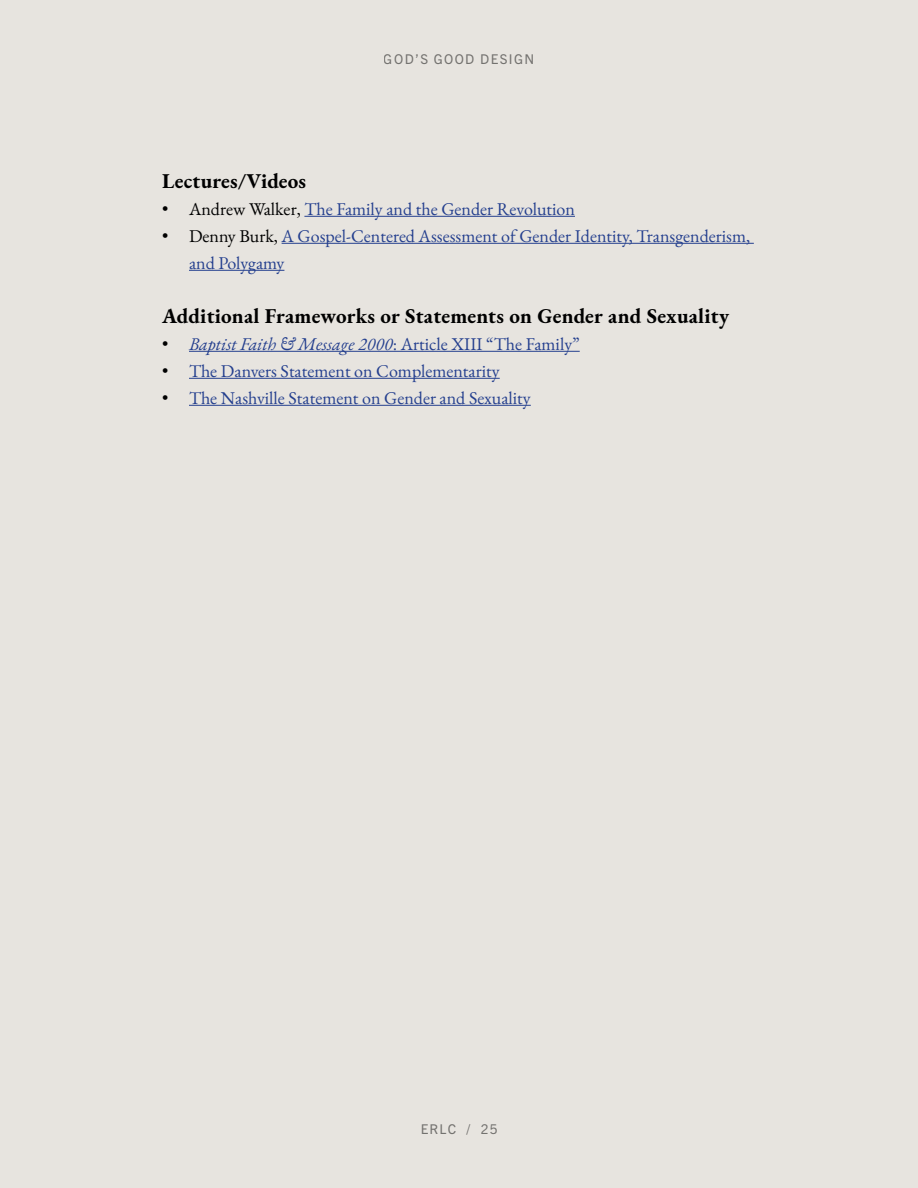
<style>
.page{position:relative;width:918px;height:1188px;background:#e7e4df}
.page>*{position:absolute;margin:0;border:0;box-sizing:border-box;transform-origin:0 0}
.t1{font:700 21px "EB Garamond";letter-spacing:.01em;color:#000}
.t2{font:18px/27px "EB Garamond";color:#243f8e}
.t3{font:italic 18px "EB Garamond";color:#243f8e}
.t4{font:13.5px "Trade Gothic Next LT Pro";letter-spacing:.1em;color:#000}
.s1{color:#000}
.s2{font-style:normal;color:#000}
.s3{font-style:normal}
</style>
<div class="page">
<hr style="left:304px;top:216px;width:271px;height:1px;background:#243f8e">
<hr style="left:282px;top:243px;width:472px;height:1px;background:#243f8e">
<hr style="left:189px;top:270px;width:95px;height:1px;background:#243f8e">
<hr style="left:189px;top:351px;width:391px;height:1px;background:#243f8e">
<hr style="left:189px;top:378px;width:311px;height:1px;background:#243f8e">
<hr style="left:189px;top:405px;width:342px;height:1px;background:#243f8e">
<p class="t4" style="left:384px;top:50px;width:152px">GOD’S GOOD DESIGN</p>
<p class="t1" style="left:162px;top:166px;width:146px">Lectures/Videos</p>
<p class="t2" style="left:162px;top:195px;width:414px"><span class="s1">• Andrew Walker,</span> The Family and the Gender Revolution</p>
<p class="t2" style="left:189px;top:222px;width:563px;text-indent:-27px"><span class="s1">• Denny Burk,</span> A Gospel-Centered Assessment of Gender Identity, Transgenderism, and Polygamy</p>
<p class="t1" style="left:162px;top:301px;width:569px">Additional Frameworks or Statements on Gender and Sexuality</p>
<p class="t3" style="left:162px;top:332px;width:419px"><span class="s2">•</span> Baptist Faith &amp; Message 2000<span class="s3">: Article XIII “The Family”</span></p>
<p class="t2" style="left:162px;top:357px;width:339px"><span class="s1">•</span> The Danvers Statement on Complementarity</p>
<p class="t2" style="left:162px;top:384px;width:370px"><span class="s1">•</span> The Nashville Statement on Gender and Sexuality</p>
<p class="t4" style="left:420px;top:1120px;width:79px">ERLC / 25</p>
</div>
